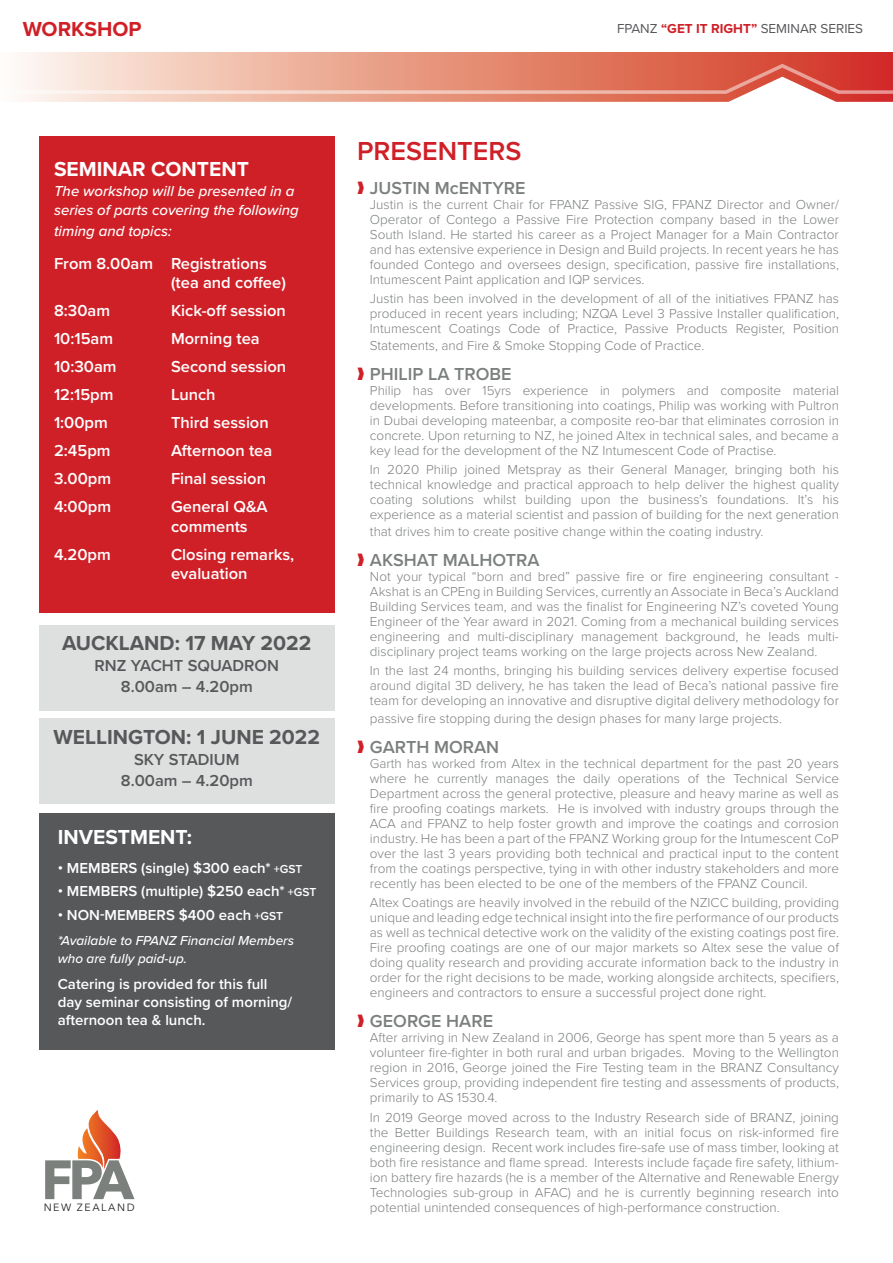
<style>
.page{position:relative;width:893px;height:1263px;background:#fff}
.page>*{position:absolute;margin:0;border:0;box-sizing:border-box;transform-origin:0 0}
.t1{font:600 27px "Proxima Nova";color:#d02027}
.t2{font:700 21px "Proxima Nova";color:#57585a}
.t3{font:700 21px "Proxima Nova";color:#fff}
.t4{font:700 21px "Proxima Nova";color:#d02027}
.t5{font:600 18px "Proxima Nova";color:#7b807d}
.t6{font:600 16.5px/19.5px "Proxima Nova";color:#fff}
.t7{font:600 16.5px/21px "Proxima Nova";color:#57585a;text-align:center}
.t8{font:600 15px/18px "Proxima Nova";color:#fff}
.t9{font:italic 500 15px/19.5px "Proxima Nova";color:#fff}
.t10{font:300 13.5px/15px "Proxima Nova";color:#7b807d;text-align:justify}
.t11{font:italic 500 13.5px/18px "Proxima Nova";color:#fff}
.t12{font:13.5px "Proxima Nova";color:#57585a}
.t13{font:10.5px "Avenir Next";letter-spacing:.15em;color:#231f20}
.s1{font-weight:700;color:#d02027}
.s2{font-size:12px}
.s3{color:#d02027}
</style>
<div class="page">
<svg style="left:21px;top:52px;width:872px;height:12px;background:#e6917d"></svg>
<svg style="left:21px;top:64px;width:872px;height:13px;background:#e6927f"></svg>
<svg style="left:21px;top:77px;width:872px;height:25px;background:#eaa393"></svg>
<div style="left:40px;top:625px;width:295px;height:85px;background:#dedfdf"></div>
<div style="left:40px;top:719px;width:295px;height:85px;background:#dedfdf"></div>
<div style="left:40px;top:813px;width:295px;height:237px;background:#57585a"></div>
<div style="left:40px;top:136px;width:295px;height:476px;background:#d02027"></div>
<svg style="left:45px;top:1110px;width:90px;height:89px"></svg>
<h2 class="t4" style="left:23px;top:14px;width:120px">WORKSHOP</h2>
<p class="t12" style="left:617px;top:19px;width:248px">FPANZ <span class="s1">“GET IT RIGHT”</span> SEMINAR SERIES</p>
<h2 class="t3" style="left:54px;top:154px;width:196px">SEMINAR CONTENT</h2>
<p class="t9" style="left:54px;top:180px;width:246px">The workshop will be presented in a series of parts covering the following</p>
<p class="t9" style="left:54px;top:221px;width:119px">timing and topics:</p>
<p class="t6" style="left:171px;top:253px;width:116px;text-indent:-117px">From 8.00am Registrations (tea and coffee)</p>
<p class="t6" style="left:54px;top:300px;width:58px">8:30am</p>
<p class="t6" style="left:171px;top:300px;width:116px">Kick-off session</p>
<p class="t6" style="left:54px;top:328px;width:61px">10:15am</p>
<p class="t6" style="left:171px;top:328px;width:90px">Morning tea</p>
<p class="t6" style="left:54px;top:356px;width:64px">10:30am</p>
<p class="t6" style="left:171px;top:356px;width:117px">Second session</p>
<p class="t6" style="left:54px;top:384px;width:61px">12:15pm</p>
<p class="t6" style="left:171px;top:384px;width:46px">Lunch</p>
<p class="t6" style="left:54px;top:412px;width:55px">1:00pm</p>
<p class="t6" style="left:171px;top:412px;width:99px">Third session</p>
<p class="t6" style="left:54px;top:440px;width:58px">2:45pm</p>
<p class="t6" style="left:171px;top:440px;width:103px">Afternoon tea</p>
<p class="t6" style="left:54px;top:468px;width:59px">3.00pm</p>
<p class="t6" style="left:171px;top:468px;width:97px">Final session</p>
<p class="t6" style="left:54px;top:496px;width:59px">4:00pm</p>
<p class="t6" style="left:171px;top:496px;width:98px">General Q&amp;A comments</p>
<p class="t6" style="left:54px;top:544px;width:58px">4.20pm</p>
<p class="t6" style="left:171px;top:544px;width:125px">Closing remarks, evaluation</p>
<h2 class="t2" style="left:62px;top:628px;width:251px">AUCKLAND: 17 MAY 2022</h2>
<p class="t7" style="left:95px;top:655px;width:186px">RNZ YACHT SQUADRON<br>8.00am – 4.20pm</p>
<h2 class="t2" style="left:54px;top:721px;width:268px">WELLINGTON: 1 JUNE 2022</h2>
<p class="t7" style="left:121px;top:748px;width:133px">SKY STADIUM<br>8.00am – 4.20pm</p>
<h2 class="t3" style="left:58px;top:821px;width:136px">INVESTMENT:</h2>
<p class="t8" style="left:58px;top:859px;width:246px">• MEMBERS (single) $300 each* <span class="s2">+GST</span></p>
<p class="t8" style="left:58px;top:882px;width:260px">• MEMBERS (multiple) $250 each* <span class="s2">+GST</span></p>
<p class="t8" style="left:58px;top:905px;width:227px">• NON-MEMBERS $400 each <span class="s2">+GST</span></p>
<p class="t11" style="left:58px;top:930px;width:238px">*Available to FPANZ Financial Members who are fully paid-up.</p>
<p class="t8" style="left:58px;top:975px;width:236px">Catering is provided for this full day seminar consisting of morning/ afternoon tea &amp; lunch.</p>
<h1 class="t1" style="left:357px;top:130px;width:166px">PRESENTERS</h1>
<h3 class="t5" style="left:357px;top:174px;width:170px"><span class="s3">❱</span> JUSTIN McENTYRE</h3>
<p class="t10" style="left:370px;top:196px;width:471px">Justin is the current Chair for FPANZ Passive SIG, FPANZ Director and Owner/ Operator of Contego a Passive Fire Protection company based in the Lower South Island. He started his career as a Project Manager for a Main Contractor and has extensive experience in Design and Build projects. In recent years he has founded Contego and oversees design, specification, passive fire installations, Intumescent Paint application and IQP services.</p>
<p class="t10" style="left:370px;top:290px;width:471px">Justin has been involved in the development of all of the initiatives FPANZ has produced in recent years including; NZQA Level 3 Passive Installer qualification, Intumescent Coatings Code of Practice, Passive Products Register, Position</p>
<p class="t10" style="left:370px;top:337px;width:336px">Statements, and Fire &amp; Smoke Stopping Code of Practice.</p>
<h3 class="t5" style="left:357px;top:360px;width:156px"><span class="s3">❱</span> PHILIP LA TROBE</h3>
<p class="t10" style="left:370px;top:382px;width:470px">Philip has over 15yrs experience in polymers and composite material developments. Before transitioning into coatings, Philip was working with Pultron in Dubai developing mateenbar, a composite reo-bar that eliminates corrosion in concrete. Upon returning to NZ, he joined Altex in technical sales, and became a key lead for the development of the NZ Intumescent Code of Practise.</p>
<p class="t10" style="left:370px;top:461px;width:471px">In 2020 Philip joined Metspray as their General Manager, bringing both his technical knowledge and practical approach to help deliver the highest quality coating solutions whilst building upon the business’s foundations. It’s his experience as a material scientist and passion of building for the next generation</p>
<p class="t10" style="left:370px;top:523px;width:395px">that drives him to create positive change within the coating industry.</p>
<h3 class="t5" style="left:357px;top:546px;width:184px"><span class="s3">❱</span> AKSHAT MALHOTRA</h3>
<p class="t10" style="left:370px;top:568px;width:471px">Not your typical “born and bred” passive fire or fire engineering consultant - Akshat is an CPEng in Building Services, currently an Associate in Beca’s Auckland Building Services team, and was the finalist for Engineering NZ’s coveted Young Engineer of the Year award in 2021. Coming from a mechanical building services engineering and multi-disciplinary management background, he leads multi&shy;disciplinary project teams working on the large projects across New Zealand.</p>
<p class="t10" style="left:370px;top:662px;width:471px">In the last 24 months, bringing his building services delivery expertise focused around digital 3D delivery, he has taken the lead of Beca’s national passive fire team for developing an innovative and disruptive digital delivery methodology for</p>
<p class="t10" style="left:370px;top:710px;width:414px">passive fire stopping during the design phases for many large projects.</p>
<h3 class="t5" style="left:357px;top:734px;width:144px"><span class="s3">❱</span> GARTH MORAN</h3>
<p class="t10" style="left:370px;top:755px;width:471px">Garth has worked from Altex in the technical department for the past 20 years where he currently manages the daily operations of the Technical Service Department across the general protective, pleasure and heavy marine as well as fire proofing coatings markets. He is involved with industry groups through the ACA and FPANZ to help foster growth and improve the coatings and corrosion industry. He has been a part of the FPANZ Working group for the Intumescent CoP over the last 3 years providing both technical and practical input to the content from the coatings perspective, tying in with other industry stakeholders and more recently has been elected to be one of the members of the FPANZ Council.</p>
<p class="t10" style="left:370px;top:894px;width:471px">Altex Coatings are heavily involved in the rebuild of the NZICC building, providing unique and leading edge technical insight into the fire performance of our products as well as technical detective work on the validity of the existing coatings post fire.<br>Fire proofing coatings are one of our major markets so Altex sese the value of doing quality research and providing accurate information back to the industry in order for the right decisions to be made, working alongside architects, specifiers, engineers and contractors to ensure a successful project done right.</p>
<h3 class="t5" style="left:357px;top:1008px;width:137px"><span class="s3">❱</span> GEORGE HARE</h3>
<p class="t10" style="left:370px;top:1030px;width:471px">After arriving in New Zealand in 2006, George has spent more than 5 years as a volunteer fire-fighter in both rural and urban brigades. Moving to the Wellington region in 2016, George joined the Fire Testing team in the BRANZ Consultancy Services group, providing independent fire testing and assessments of products, primarily to AS 1530.4.</p>
<p class="t10" style="left:370px;top:1109px;width:471px">In 2019 George moved across to the Industry Research side of BRANZ, joining the Better Buildings Research team, with an initial focus on risk-informed fire engineering design. Recent work includes fire-safe use of mass timber, looking at both fire resistance and flame spread. Interests include façade fire safety, lithium&shy;ion battery fire hazards (he is a member of the Alternative and Renewable Energy Technologies sub-group in AFAC) and he is currently beginning research into</p>
<p class="t13" style="left:44px;top:1201px;width:93px">NEW ZEALAND</p>
<p class="t10" style="left:370px;top:1199px;width:411px">potential unintended consequences of high-performance construction.</p>
</div>
